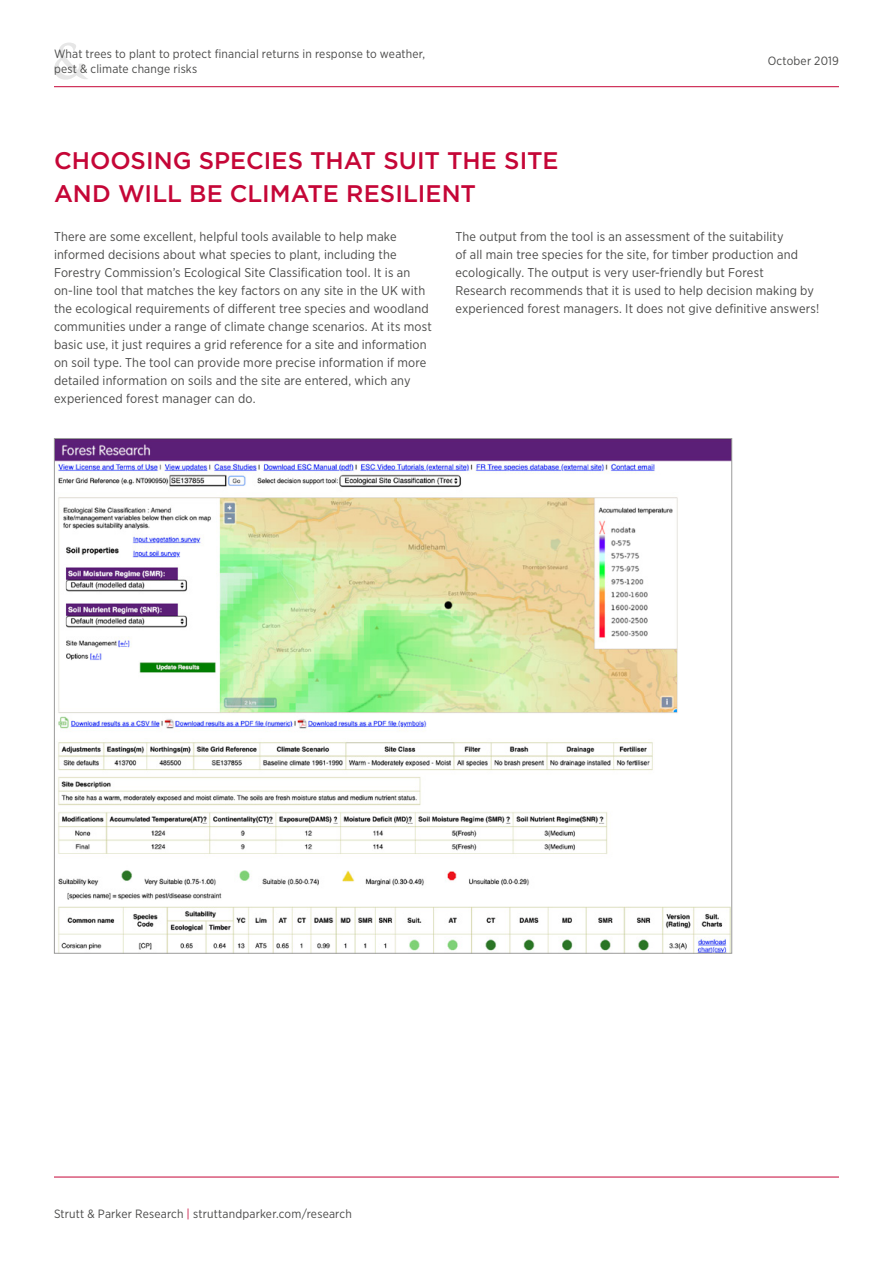
<style>
.page{position:relative;width:893px;height:1263px;background:#fff}
.page>*{position:absolute;margin:0;border:0;box-sizing:border-box;transform-origin:0 0}
.t1{font:500 24px/33px "Gotham";color:#c50637}
.t2{font:12.75px/18px "Gotham Narrow";letter-spacing:.01em;color:#4a4a49}
.t3{font:12px/14.4px "Gotham Narrow";letter-spacing:.015em;color:#4a4a49}
.s1{color:#c50637}
</style>
<div class="page">
<svg style="left:54px;top:42px;width:34px;height:38px"></svg>
<hr style="left:54px;top:86px;width:785px;height:1px;background:#c50637">
<hr style="left:54px;top:1177px;width:785px;height:1px;background:#c50637">
<img style="left:56px;top:440px;width:674px;height:512px">
<p class="t3" style="left:54px;top:47px;width:373px">What trees to plant to protect financial returns in response to weather, pest &amp; climate change risks</p>
<p class="t3" style="left:768px;top:53px;width:73px">October 2019</p>
<h1 class="t1" style="left:54px;top:143px;width:506px">CHOOSING SPECIES THAT SUIT THE SITE<br>AND WILL BE CLIMATE RESILIENT</h1>
<p class="t2" style="left:54px;top:227px;width:379px">There are some excellent, helpful tools available to help make informed decisions about what species to plant, including the Forestry Commission’s Ecological Site Classification tool. It is an on-line tool that matches the key factors on any site in the UK with the ecological requirements of different tree species and woodland communities under a range of climate change scenarios. At its most basic use, it just requires a grid reference for a site and information on soil type. The tool can provide more precise information if more detailed information on soils and the site are entered, which any experienced forest manager can do.</p>
<p class="t2" style="left:455px;top:227px;width:365px">The output from the tool is an assessment of the suitability<br>of all main tree species for the site, for timber production and ecologically. The output is very user-friendly but Forest<br>Research recommends that it is used to help decision making by experienced forest managers. It does not give definitive answers!</p>
<p class="t3" style="left:54px;top:1206px;width:299px">Strutt &amp; Parker Research <span class="s1">|</span> struttandparker.com/research</p>
</div>
